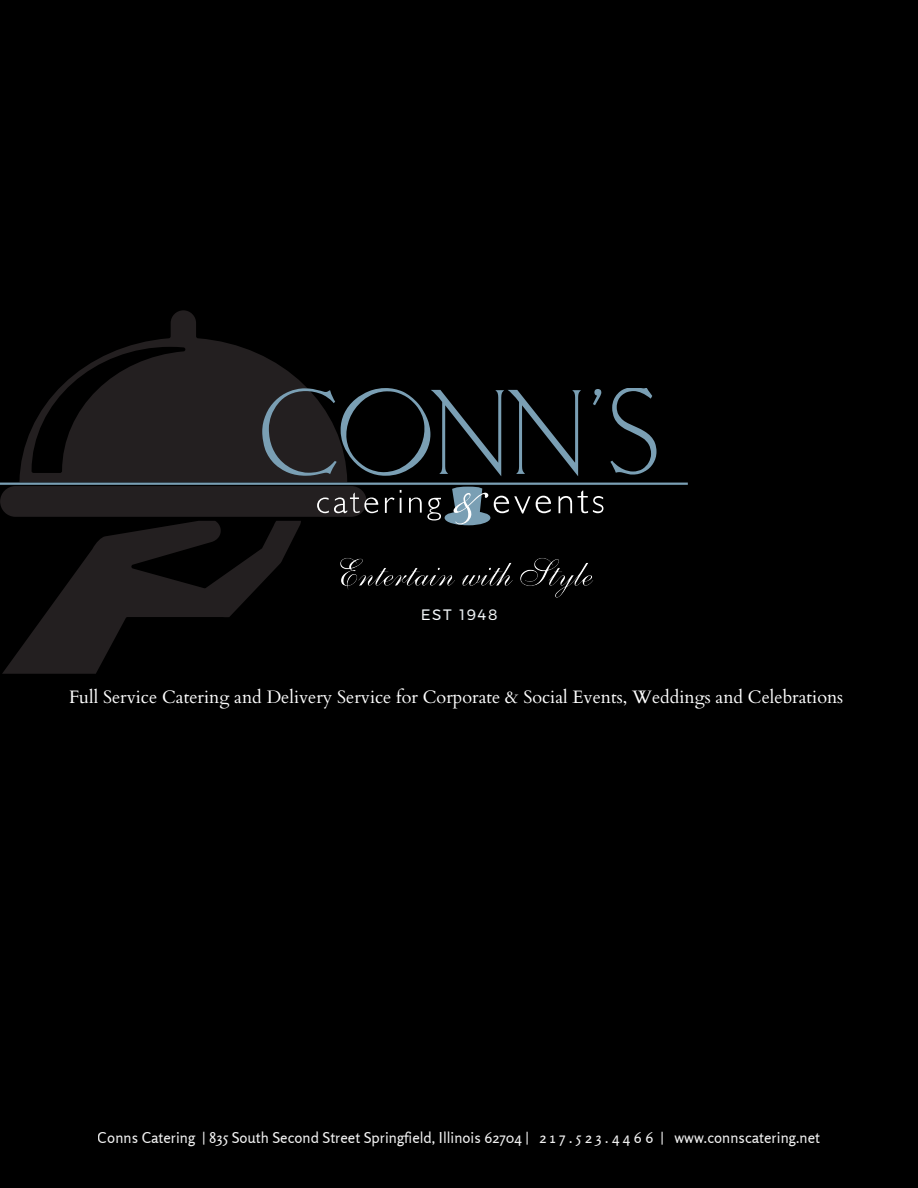
<style>
.page{position:relative;width:918px;height:1188px;background:#000}
.page>*{position:absolute;margin:0;border:0;box-sizing:border-box;transform-origin:0 0}
.t1{font:18px "Cardo";color:#fff}
.t2{font:15px "Rosario";color:#fff}
.t3{font:300 15px "Montserrat";letter-spacing:.12em;color:#fff}
</style>
<div class="page">
<svg style="left:2px;top:521px;width:299px;height:153px"></svg>
<svg style="left:19px;top:310px;width:328px;height:172px;fill:#231f20"></svg>
<div style="left:0;top:486px;width:367px;height:31px;background:#231f20;border-radius:15px"></div>
<svg style="left:262px;top:388px;width:319px;height:88px"></svg>
<svg style="left:593px;top:389px;width:8px;height:16px"></svg>
<svg style="left:610px;top:388px;width:47px;height:87px"></svg>
<svg style="left:317px;top:493px;width:61px;height:20px"></svg>
<svg style="left:385px;top:490px;width:17px;height:23px"></svg>
<svg style="left:409px;top:487px;width:142px;height:38px"></svg>
<svg style="left:558px;top:496px;width:14px;height:17px"></svg>
<svg style="left:578px;top:491px;width:25px;height:22px"></svg>
<hr style="left:0;top:483px;width:688px;height:2px;background:#7a9fb4">
<img style="left:340px;top:558px;width:253px;height:40px">
<p class="t3" style="left:421px;top:604px;width:78px">EST 1948</p>
<p class="t1" style="left:69px;top:686px;width:776px">Full Service Catering and Delivery Service for Corporate &amp; Social Events, Weddings and Celebrations</p>
<p class="t2" style="left:98px;top:1128px;width:724px">Conns Catering | 835 South Second Street Springfield, Illinois 62704 | 2 1 7 . 5 2 3 . 4 4 6 6 | www.connscatering.net</p>
</div>
